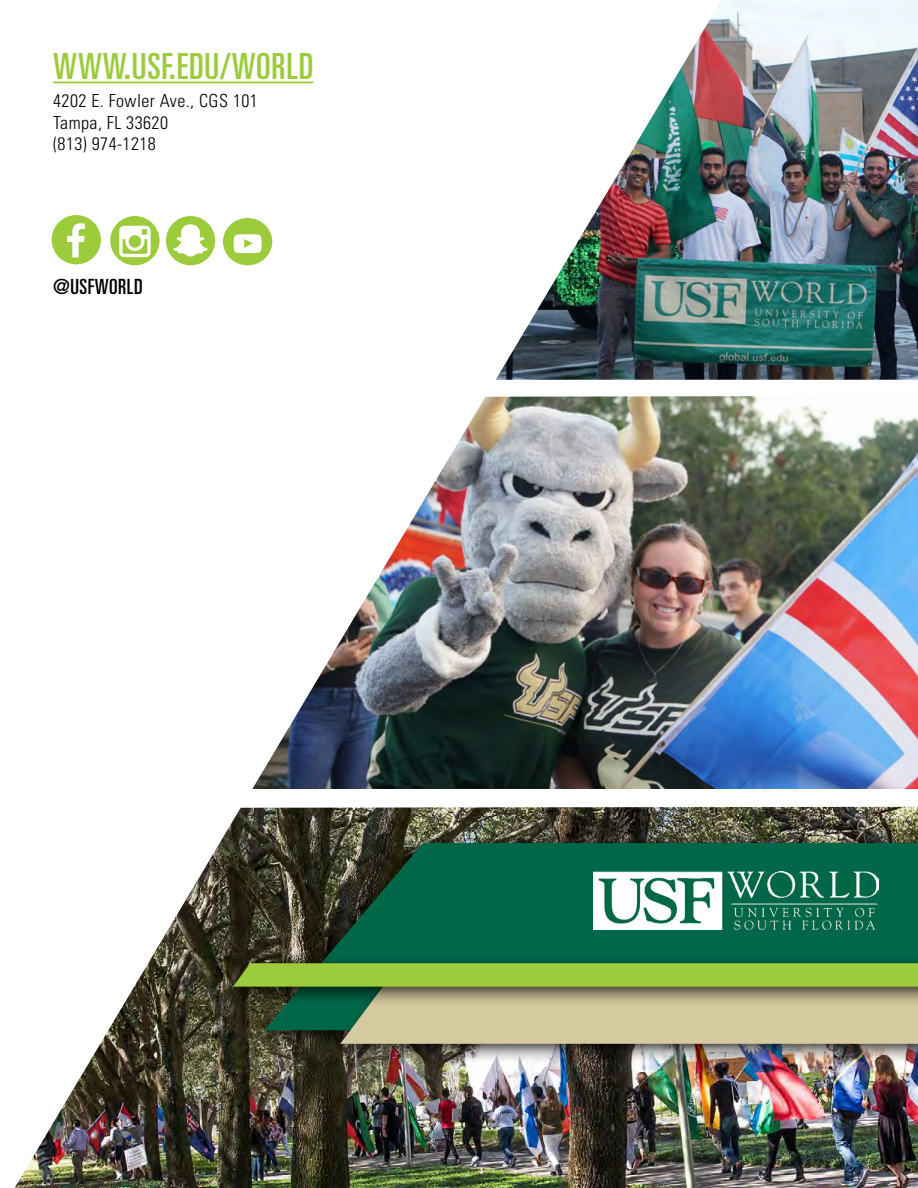
<style>
.page{position:relative;width:918px;height:1188px;background:#fff}
.page>*{position:absolute;margin:0;border:0;box-sizing:border-box;transform-origin:0 0}
.t1{font:ultra-condensed 36px "Univers LT Std";letter-spacing:.025em;color:#9ccb3b}
.t2{font:ultra-condensed 21px "Univers LT Std";letter-spacing:.025em;color:#000}
.t3{font:300 condensed 18px/21.6px "Univers LT Std";letter-spacing:.025em;color:#000}
</style>
<div class="page">
<img style="left:496px;top:0;width:422px;height:380px">
<img style="left:252px;top:396px;width:666px;height:393px">
<img style="left:15px;top:807px;width:903px;height:381px">
<div style="left:257px;top:834px;width:661px;height:216px;background:#000;opacity:.75"></div>
<svg style="left:264px;top:843px;width:654px;height:110px;background:#0d5d40"></svg>
<div style="left:333px;top:971px;width:585px;height:90px;background:#000;opacity:.75"></div>
<div style="left:225px;top:953px;width:693px;height:54px;background:#000;opacity:.75"></div>
<svg style="left:233px;top:963px;width:685px;height:81px;background:#a0ae6b"></svg>
<img style="left:593px;top:872px;width:285px;height:58px">
<svg style="left:52px;top:215px;width:49px;height:49px"></svg>
<svg style="left:166px;top:216px;width:49px;height:49px"></svg>
<svg style="left:110px;top:216px;width:50px;height:49px"></svg>
<svg style="left:223px;top:218px;width:49px;height:47px"></svg>
<hr style="left:53px;top:82px;width:260px;height:1px;background:#9ccb3b">
<h1 class="t1" style="left:53px;top:46px;width:262px">WWW.USF.EDU/WORLD</h1>
<p class="t3" style="left:53px;top:90px;width:206px">4202 E. Fowler Ave., CGS 101<br>Tampa, FL 33620<br>(813) 974-1218</p>
<p class="t2" style="left:53px;top:274px;width:91px">@USFWORLD</p>
</div>
